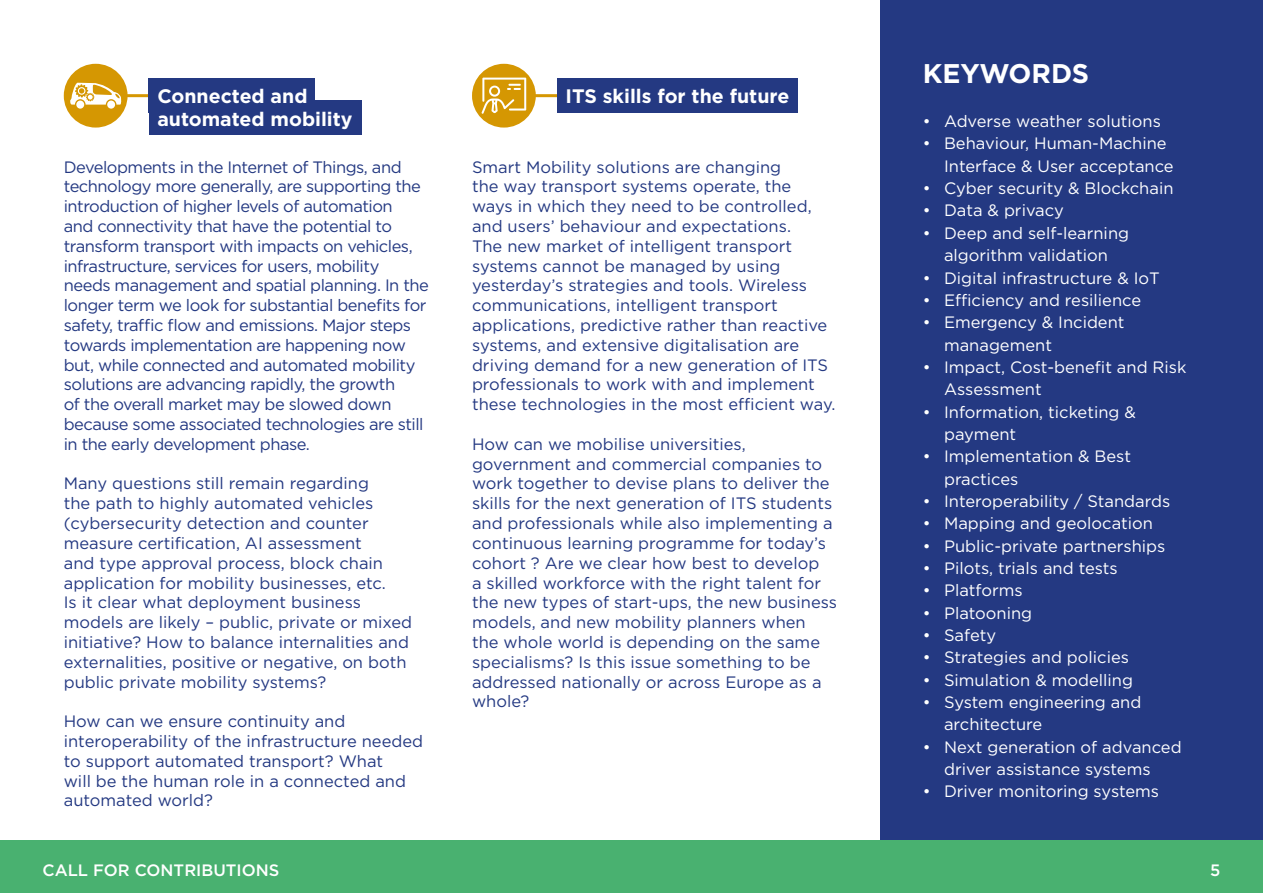
<style>
.page{position:relative;width:1263px;height:893px;background:#fff}
.page>*{position:absolute;margin:0;border:0;box-sizing:border-box;transform-origin:0 0}
.t1{font:700 27px "Gotham";color:#fff}
.t2{font:700 19.5px/23.4px "Gotham";color:#fff}
.t3{font:16.5px/19.8px "Gotham";color:#243982}
.t4{font:16.5px/22.4px "Gotham";color:#fff}
.t5{font:16.5px/19.8px "Gotham";letter-spacing:-.03em;color:#243982}
.t6{font:500 16.5px "Gotham";color:#fff}
</style>
<div class="page">
<div style="left:0;top:840px;width:1263px;height:53px;background:#49b170"></div>
<div style="left:64px;top:64px;width:64px;height:64px;background:#d59702;border-radius:50%"></div>
<hr style="left:124px;top:94px;width:29px;height:3px;background:#d59702">
<div style="left:149px;top:79px;width:166px;height:34px;background:#243982"></div>
<div style="left:472px;top:64px;width:64px;height:64px;background:#d59702;border-radius:50%"></div>
<hr style="left:532px;top:94px;width:29px;height:3px;background:#d59702">
<div style="left:557px;top:79px;width:241px;height:34px;background:#243982"></div>
<div style="left:76px;top:101px;width:8px;height:8px;background:#fff;border-radius:50%"></div>
<div style="left:107px;top:101px;width:8px;height:8px;background:#fff;border-radius:50%"></div>
<svg style="left:70px;top:83px;width:52px;height:22px"></svg>
<svg style="left:481px;top:78px;width:45px;height:36px"></svg>
<div style="left:880px;top:0;width:383px;height:840px;background:#243982"></div>
<div style="left:149px;top:101px;width:212px;height:34px;background:#243982"></div>
<p class="t2" style="left:157px;top:84px;width:197px">Connected and automated mobility</p>
<p class="t5" style="left:64px;top:157px;width:367px">Developments in the Internet of Things, and technology more generally, are supporting the introduction of higher levels of automation<br>and connectivity that have the potential to transform transport with impacts on vehicles, infrastructure, services for users, mobility needs management and spatial planning. In the longer term we look for substantial benefits for safety, traffic flow and emissions. Major steps towards implementation are happening now but, while connected and automated mobility solutions are advancing rapidly, the growth<br>of the overall market may be slowed down because some associated technologies are still in the early development phase.</p>
<p class="t3" style="left:64px;top:473px;width:350px">Many questions still remain regarding<br>the path to highly automated vehicles (cybersecurity detection and counter measure certification, AI assessment<br>and type approval process, block chain application for mobility businesses, etc.<br>Is it clear what deployment business models are likely – public, private or mixed initiative? How to balance internalities and externalities, positive or negative, on both public private mobility systems?</p>
<p class="t3" style="left:64px;top:711px;width:361px">How can we ensure continuity and interoperability of the infrastructure needed to support automated transport? What<br>will be the human role in a connected and automated world?</p>
<p class="t2" style="left:566px;top:84px;width:225px">ITS skills for the future</p>
<p class="t3" style="left:472px;top:157px;width:365px">Smart Mobility solutions are changing<br>the way transport systems operate, the ways in which they need to be controlled, and users’ behaviour and expectations.<br>The new market of intelligent transport systems cannot be managed by using yesterday’s strategies and tools. Wireless communications, intelligent transport applications, predictive rather than reactive systems, and extensive digitalisation are driving demand for a new generation of ITS professionals to work with and implement these technologies in the most efficient way.</p>
<p class="t3" style="left:472px;top:434px;width:366px">How can we mobilise universities, government and commercial companies to work together to devise plans to deliver the skills for the next generation of ITS students and professionals while also implementing a continuous learning programme for today’s cohort ? Are we clear how best to develop<br>a skilled workforce with the right talent for the new types of start-ups, the new business models, and new mobility planners when<br>the whole world is depending on the same specialisms? Is this issue something to be addressed nationally or across Europe as a whole?</p>
<h1 class="t1" style="left:923px;top:58px;width:168px">KEYWORDS</h1>
<p class="t4" style="left:923px;top:110px;width:240px">• Adverse weather solutions</p>
<p class="t4" style="left:944px;top:132px;width:231px;text-indent:-21px">• Behaviour, Human-Machine<br>Interface &amp; User acceptance</p>
<p class="t4" style="left:923px;top:177px;width:252px">• Cyber security &amp; Blockchain</p>
<p class="t4" style="left:923px;top:199px;width:143px">• Data &amp; privacy</p>
<p class="t4" style="left:923px;top:221px;width:208px;text-align:center">• Deep and self-learning algorithm validation</p>
<p class="t4" style="left:923px;top:266px;width:239px">• Digital infrastructure &amp; IoT</p>
<p class="t4" style="left:923px;top:288px;width:220px">• Efficiency and resilience</p>
<p class="t4" style="left:944px;top:311px;width:182px;text-indent:-21px">• Emergency &amp; Incident management</p>
<p class="t4" style="left:944px;top:355px;width:244px;text-indent:-21px">• Impact, Cost-benefit and Risk<br>Assessment</p>
<p class="t4" style="left:944px;top:400px;width:193px;text-indent:-21px">• Information, ticketing &amp; payment</p>
<p class="t4" style="left:944px;top:445px;width:188px;text-indent:-21px">• Implementation &amp; Best practices</p>
<p class="t4" style="left:923px;top:490px;width:249px">• Interoperability / Standards</p>
<p class="t4" style="left:923px;top:512px;width:232px">• Mapping and geolocation</p>
<p class="t4" style="left:923px;top:534px;width:244px">• Public-private partnerships</p>
<p class="t4" style="left:923px;top:557px;width:196px">• Pilots, trials and tests</p>
<p class="t4" style="left:923px;top:579px;width:101px">• Platforms</p>
<p class="t4" style="left:923px;top:601px;width:111px">• Platooning</p>
<p class="t4" style="left:923px;top:624px;width:75px">• Safety</p>
<p class="t4" style="left:923px;top:646px;width:208px">• Strategies and policies</p>
<p class="t4" style="left:923px;top:668px;width:212px">• Simulation &amp; modelling</p>
<p class="t4" style="left:944px;top:691px;width:199px;text-indent:-21px">• System engineering and architecture</p>
<p class="t4" style="left:923px;top:735px;width:260px;text-align:center">• Next generation of advanced driver assistance systems</p>
<p class="t4" style="left:923px;top:780px;width:238px">• Driver monitoring systems</p>
<p class="t6" style="left:43px;top:859px;width:238px">CALL FOR CONTRIBUTIONS</p>
<p class="t6" style="left:1210px;top:859px;width:12px">5</p>
</div>
